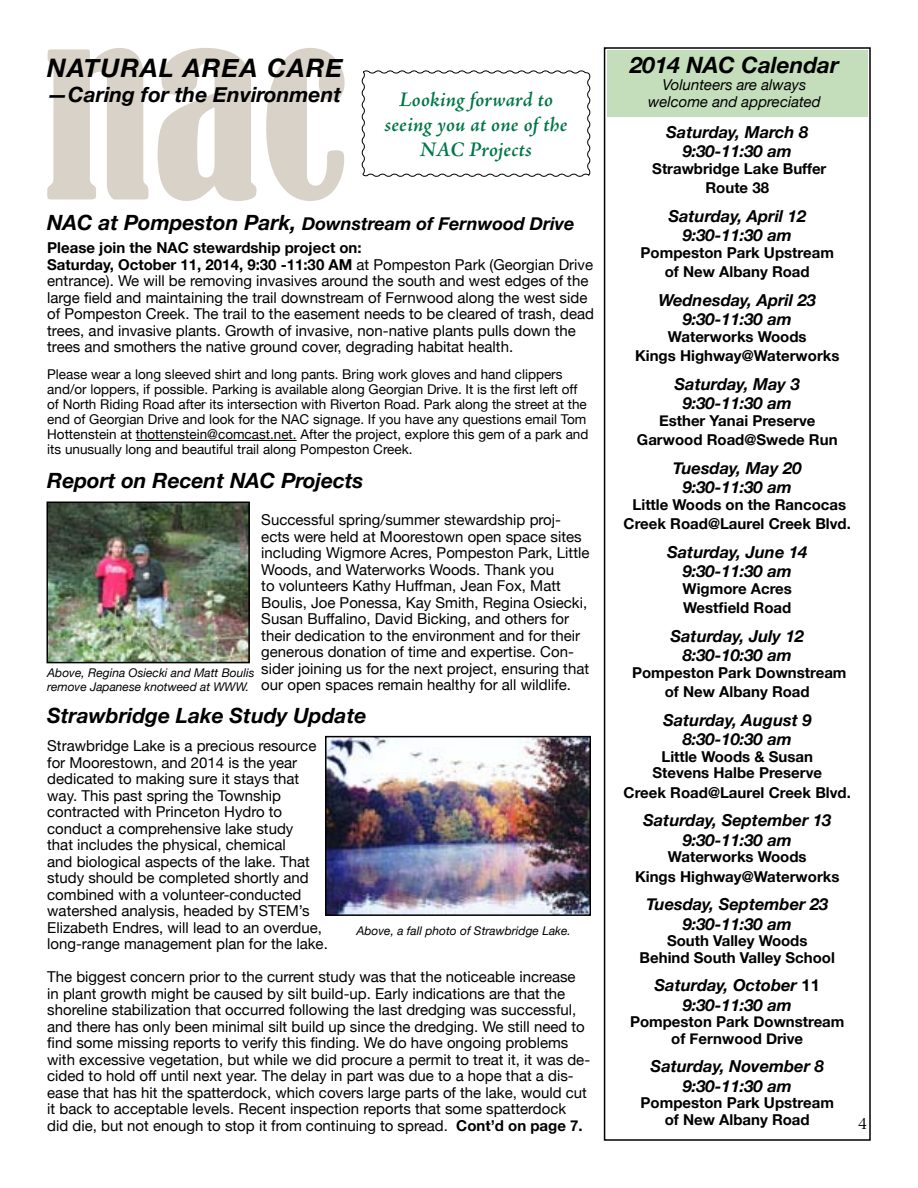
<style>
.page{position:relative;width:918px;height:1188px;background:#fff}
.page>*{position:absolute;margin:0;border:0;box-sizing:border-box;transform-origin:0 0}
.t1{font:italic 700 25.5px "Helvetica Neue";letter-spacing:.05em;color:#000}
.t2{font:italic 700 22.5px "Helvetica Neue";color:#000}
.t3{font:italic 700 21px "Helvetica Neue";color:#000}
.t4{font:italic 600 21px/25.2px "Adobe Jenson Pro";letter-spacing:.01em;color:#007647;text-align:center}
.t5{font:italic 700 18px "Helvetica Neue";color:#000}
.t6{font:italic 700 16.5px/19.5px "Helvetica Neue";color:#000;text-align:center}
.t7{font:15px/16.5px "Helvetica Neue";color:#000}
.t8{font:700 15px/19.5px "Helvetica Neue";color:#000;text-align:center}
.t9{font:italic 15px/17.2px "Helvetica Neue";color:#000;text-align:center}
.t10{font:15px "Lucida Bright";color:#000}
.t11{font:13.5px/15px "Helvetica Neue";color:#000}
.t12{font:italic 12px/13.5px "Helvetica Neue";color:#000}
.s1{font-size:21px}
.s2{font-weight:700}
.s3{font-style:normal}
</style>
<div class="page">
<svg style="left:47px;top:48px;width:102px;height:151px"></svg>
<svg style="left:158px;top:48px;width:99px;height:153px"></svg>
<svg style="left:266px;top:48px;width:79px;height:153px"></svg>
<svg style="left:361px;top:70px;width:230px;height:107px"></svg>
<hr style="left:136px;top:440px;width:161px;height:1px;background:#000">
<div style="left:607px;top:50px;width:261px;height:66px;background:#c4debb"></div>
<img style="left:49px;top:505px;width:198px;height:155px">
<div style="left:46px;top:502px;width:204px;height:161px;border:2px solid #000"></div>
<img style="left:328px;top:739px;width:260px;height:174px">
<div style="left:325px;top:736px;width:266px;height:180px;border:2px solid #000"></div>
<h1 class="t1" style="left:47px;top:52px;width:297px">NATURAL AREA CARE</h1>
<h3 class="t3" style="left:47px;top:81px;width:296px">—Caring for the Environment</h3>
<h3 class="t4" style="left:384px;top:88px;width:185px">Looking forward to seeing you at one of the<br>NAC Projects</h3>
<p class="t5" style="left:47px;top:213px;width:529px"><span class="s1">NAC at Pompeston Park,</span> Downstream of Fernwood Drive</p>
<p class="t7" style="left:47px;top:239px;width:548px"><span class="s2">Please join the NAC stewardship project on:<br>Saturday, October 11, 2014, 9:30 -11:30 AM</span> at Pompeston Park (Georgian Drive entrance). We will be removing invasives around the south and west edges of the large field and maintaining the trail downstream of Fernwood along the west side of Pompeston Creek. The trail to the easement needs to be cleared of trash, dead trees, and invasive plants. Growth of invasive, non-native plants pulls down the trees and smothers the native ground cover, degrading habitat health.</p>
<p class="t11" style="left:47px;top:367px;width:543px">Please wear a long sleeved shirt and long pants. Bring work gloves and hand clippers and/or loppers, if possible. Parking is available along Georgian Drive. It is the first left off of North Riding Road after its intersection with Riverton Road. Park along the street at the end of Georgian Drive and look for the NAC signage. If you have any questions email Tom Hottenstein at thottenstein@comcast.net. After the project, explore this gem of a park and its unusually long and beautiful trail along Pompeston Creek.</p>
<h3 class="t3" style="left:47px;top:468px;width:318px">Report on Recent NAC Projects</h3>
<p class="t7" style="left:261px;top:512px;width:330px">Successful spring/summer stewardship proj&shy;ects were held at Moorestown open space sites including Wigmore Acres, Pompeston Park, Little Woods, and Waterworks Woods. Thank you<br>to volunteers Kathy Huffman, Jean Fox, Matt Boulis, Joe Ponessa, Kay Smith, Regina Osiecki, Susan Buffalino, David Bicking, and others for their dedication to the environment and for their generous donation of time and expertise. Con&shy;sider joining us for the next project, ensuring that our open spaces remain healthy for all wildlife.</p>
<p class="t12" style="left:47px;top:666px;width:209px">Above, Regina Osiecki and Matt Boulis remove Japanese knotweed at WWW.</p>
<h3 class="t3" style="left:47px;top:703px;width:321px">Strawbridge Lake Study Update</h3>
<p class="t7" style="left:47px;top:737px;width:282px">Strawbridge Lake is a precious resource for Moorestown, and 2014 is the year dedicated to making sure it stays that way. This past spring the Township contracted with Princeton Hydro to conduct a comprehensive lake study<br>that includes the physical, chemical<br>and biological aspects of the lake. That study should be completed shortly and combined with a volunteer-conducted watershed analysis, headed by STEM’s Elizabeth Endres, will lead to an overdue, long-range management plan for the lake.</p>
<p class="t7" style="left:47px;top:968px;width:545px">The biggest concern prior to the current study was that the noticeable increase in plant growth might be caused by silt build-up. Early indications are that the shoreline stabilization that occurred following the last dredging was successful, and there has only been minimal silt build up since the dredging. We still need to find some missing reports to verify this finding. We do have ongoing problems with excessive vegetation, but while we did procure a permit to treat it, it was de&shy;cided to hold off until next year. The delay in part was due to a hope that a dis&shy;ease that has hit the spatterdock, which covers large parts of the lake, would cut it back to acceptable levels. Recent inspection reports that some spatterdock did die, but not enough to stop it from continuing to spread. <span class="s2">Cont’d on page 7.</span></p>
<p class="t12" style="left:357px;top:923px;width:216px">Above, a fall photo of Strawbridge Lake.</p>
<h2 class="t2" style="left:630px;top:51px;width:210px">2014 NAC Calendar</h2>
<p class="t9" style="left:648px;top:76px;width:174px">Volunteers are always welcome and appreciated</p>
<p class="t6" style="left:666px;top:122px;width:144px">Saturday, March 8<br>9:30-11:30 am</p>
<p class="t8" style="left:652px;top:158px;width:176px">Strawbridge Lake Buffer<br>Route 38</p>
<p class="t6" style="left:668px;top:206px;width:139px">Saturday, April 12<br>9:30-11:30 am</p>
<p class="t8" style="left:641px;top:242px;width:195px">Pompeston Park Upstream of New Albany Road</p>
<p class="t6" style="left:658px;top:290px;width:159px">Wednesday, April 23<br>9:30-11:30 am</p>
<p class="t8" style="left:635px;top:326px;width:206px">Waterworks Woods<br>Kings Highway@Waterworks</p>
<p class="t6" style="left:675px;top:374px;width:127px">Saturday, May 3<br>9:30-11:30 am</p>
<p class="t8" style="left:637px;top:410px;width:202px">Esther Yanai Preserve<br>Garwood Road@Swede Run</p>
<p class="t6" style="left:673px;top:458px;width:130px">Tuesday, May 20<br>9:30-11:30 am</p>
<p class="t8" style="left:624px;top:494px;width:229px">Little Woods on the Rancocas<br>Creek Road@Laurel Creek Blvd.</p>
<p class="t6" style="left:667px;top:542px;width:142px">Saturday, June 14<br>9:30-11:30 am</p>
<p class="t8" style="left:683px;top:578px;width:111px;text-align:left">Wigmore Acres<br>Westfield Road</p>
<p class="t6" style="left:671px;top:626px;width:135px">Saturday, July 12<br>8:30-10:30 am</p>
<p class="t8" style="left:632px;top:662px;width:216px">Pompeston Park Downstream of New Albany Road</p>
<p class="t6" style="left:663px;top:710px;width:150px">Saturday, August 9<br>8:30-10:30 am</p>
<p class="t8" style="left:652px;top:748px;width:171px;line-height:16.5px">Little Woods &amp; Susan<br>Stevens Halbe Preserve</p>
<p class="t8" style="left:624px;top:782px;width:229px">Creek Road@Laurel Creek Blvd.</p>
<p class="t6" style="left:643px;top:810px;width:190px">Saturday, September 13<br>9:30-11:30 am</p>
<p class="t8" style="left:635px;top:847px;width:206px">Waterworks Woods<br>Kings Highway@Waterworks</p>
<p class="t6" style="left:646px;top:894px;width:184px">Tuesday, September 23<br>9:30-11:30 am</p>
<p class="t8" style="left:640px;top:932px;width:197px;line-height:16.5px">South Valley Woods<br>Behind South Valley School</p>
<p class="t6" style="left:655px;top:975px;width:167px">Saturday, October <span class="s3">11<br></span>9:30-11:30 am</p>
<p class="t8" style="left:630px;top:1013px;width:216px;line-height:16.5px">Pompeston Park Downstream of Fernwood Drive</p>
<p class="t6" style="left:651px;top:1056px;width:175px">Saturday, November 8<br>9:30-11:30 am</p>
<p class="t8" style="left:641px;top:1094px;width:195px;line-height:16.5px">Pompeston Park Upstream of New Albany Road</p>
<p class="t10" style="left:858px;top:1115px;width:11px">4</p>
</div>
